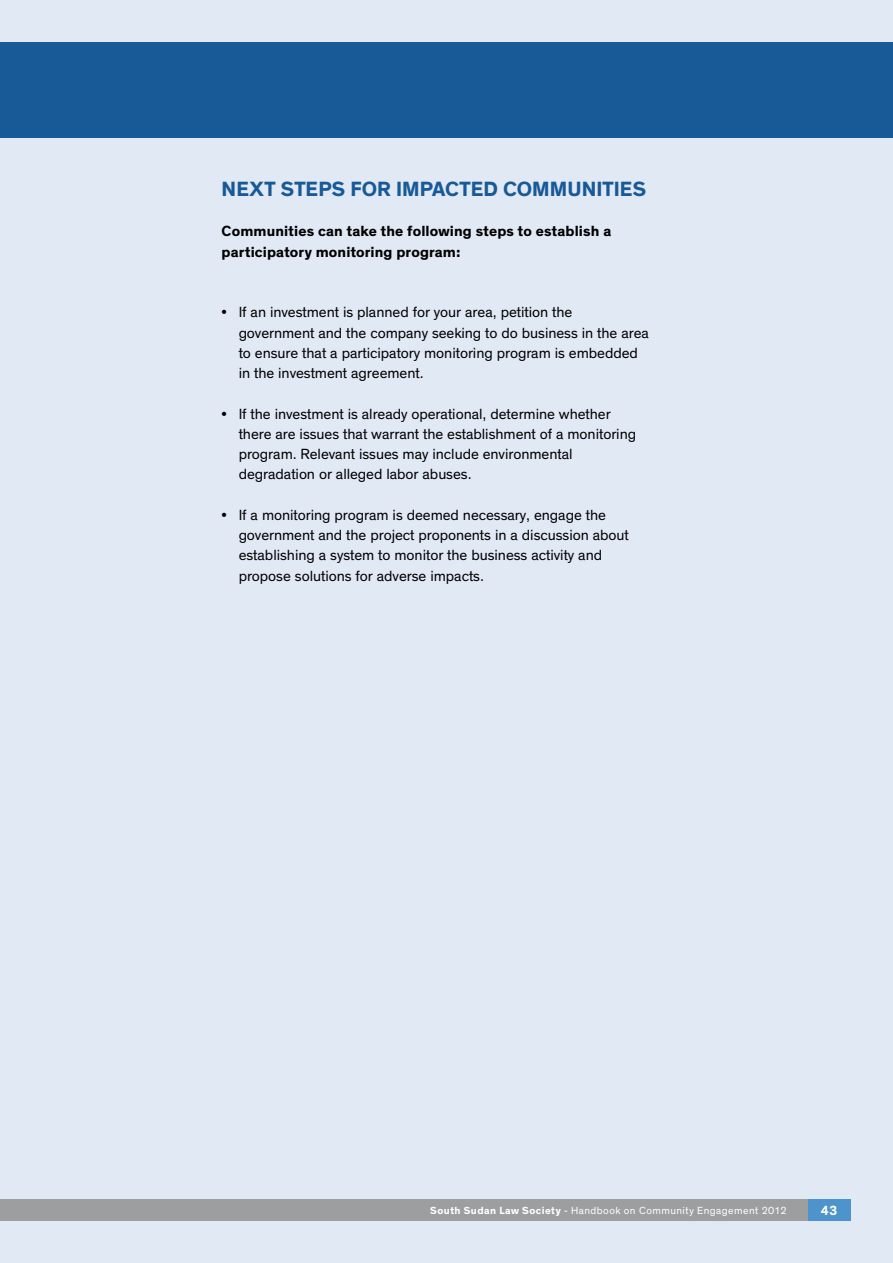
<style>
.page{position:relative;width:893px;height:1263px;background:#e1e9f5}
.page>*{position:absolute;margin:0;border:0;box-sizing:border-box;transform-origin:0 0}
.t1{font:700 21px "Theinhardt";color:#185997}
.t2{font:15px/20.2px "Theinhardt";letter-spacing:-.005em;color:#000}
.t3{font:700 15px/20.2px "Theinhardt";letter-spacing:.01em;color:#000}
.t4{font:700 13.5px "Theinhardt";color:#fff}
.t5{font:10.5px "Theinhardt";letter-spacing:.04em;color:#fff}
.s1{font-weight:700}
</style>
<div class="page">
<div style="left:0;top:1199px;width:850px;height:21px;background:#9c9e9f"></div>
<div style="left:0;top:43px;width:893px;height:95px;background:#185997"></div>
<div style="left:808px;top:1199px;width:42px;height:21px;background:#4c94cb"></div>
<h1 class="t1" style="left:222px;top:176px;width:29px">Next</h1>
<h1 class="t1" style="left:281px;top:176px;width:28px">Steps</h1>
<h1 class="t1" style="left:350px;top:176px;width:14px">for</h1>
<h1 class="t1" style="left:396px;top:176px;width:21px">Impacted</h1>
<h1 class="t1" style="left:503px;top:176px;width:28px">Communities</h1>
<p class="t3" style="left:222px;top:221px;width:391px">Communities can take the following steps to establish a participatory monitoring program:</p>
<p class="t2" style="left:239px;top:302px;width:412px;text-indent:-17px">• If an investment is planned for your area, petition the government and the company seeking to do business in the area to ensure that a participatory monitoring program is embedded in the investment agreement.</p>
<p class="t2" style="left:239px;top:404px;width:399px;text-indent:-17px">• If the investment is already operational, determine whether there are issues that warrant the establishment of a monitoring program. Relevant issues may include environmental degradation or alleged labor abuses.</p>
<p class="t2" style="left:239px;top:505px;width:392px;text-indent:-17px">• If a monitoring program is deemed necessary, engage the government and the project proponents in a discussion about establishing a system to monitor the business activity and propose solutions for adverse impacts.</p>
<p class="t5" style="left:430px;top:1204px;width:358px"><span class="s1">South Sudan Law Society</span> - Handbook on Community Engagement 2012</p>
<p class="t4" style="left:821px;top:1202px;width:18px">43</p>
</div>
